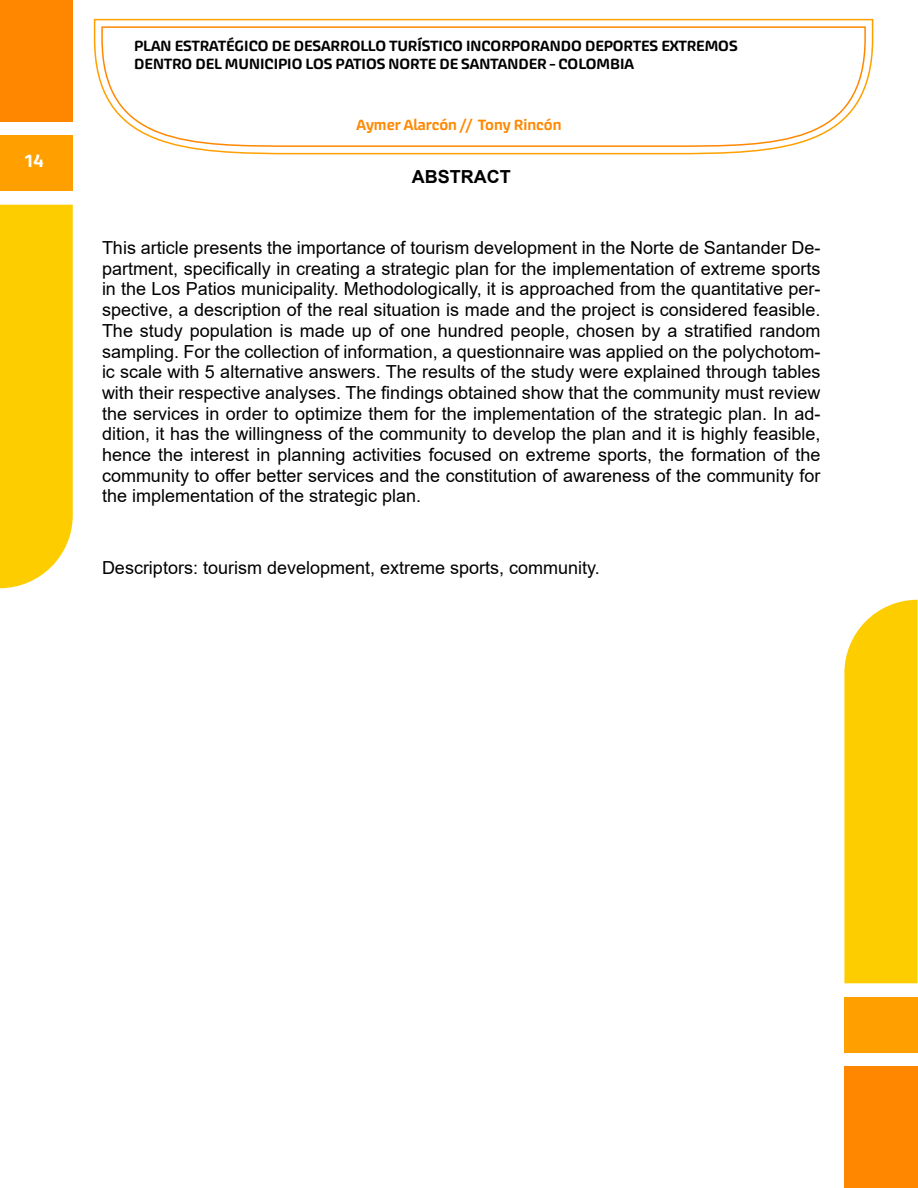
<style>
.page{position:relative;width:918px;height:1188px;background:#fff}
.page>*{position:absolute;margin:0;border:0;box-sizing:border-box;transform-origin:0 0}
.t1{font:18px/20.7px "Arial";color:#000;text-align:justify}
.t2{font:700 18px "Arial";color:#000}
.t3{font:500 18px "Akceler Aalt";color:#fff}
.t4{font:500 15px/18px "Akceler Aalt";color:#000}
.t5{font:500 15px "Akceler Aalt";color:#f80}
</style>
<div class="page">
<div style="left:0;top:0;width:73px;height:122px;background:#ff8700"></div>
<div style="left:0;top:135px;width:73px;height:56px;background:#ffa000"></div>
<div style="left:0;top:205px;width:73px;height:383px;background:#fecd00"></div>
<div style="left:844px;top:1066px;width:74px;height:122px;background:#ff8700"></div>
<div style="left:844px;top:997px;width:74px;height:56px;background:#ffa000"></div>
<div style="left:844px;top:600px;width:74px;height:383px;background:#fecd00"></div>
<svg style="left:93px;top:18px;width:781px;height:137px"></svg>
<svg style="left:101px;top:26px;width:766px;height:122px"></svg>
<p class="t3" style="left:25px;top:147px;width:20px">14</p>
<p class="t4" style="left:134px;top:36px;width:605px">PLAN ESTRATÉGICO DE DESARROLLO TURÍSTICO INCORPORANDO DEPORTES EXTREMOS<br>DENTRO DEL MUNICIPIO LOS PATIOS NORTE DE SANTANDER – COLOMBIA</p>
<p class="t5" style="left:356px;top:114px;width:207px">Aymer Alarcón // Tony Rincón</p>
<p class="t2" style="left:412px;top:164px;width:100px">ABSTRACT</p>
<p class="t1" style="left:102px;top:237px;width:720px">This article presents the importance of tourism development in the Norte de Santander De&shy;partment, specifically in creating a strategic plan for the implementation of extreme sports in the Los Patios municipality. Methodologically, it is approached from the quantitative per&shy;spective, a description of the real situation is made and the project is considered feasible.<br>The study population is made up of one hundred people, chosen by a stratified random sampling. For the collection of information, a questionnaire was applied on the polychotom&shy;ic scale with 5 alternative answers. The results of the study were explained through tables with their respective analyses. The findings obtained show that the community must review the services in order to optimize them for the implementation of the strategic plan. In ad&shy;dition, it has the willingness of the community to develop the plan and it is highly feasible, hence the interest in planning activities focused on extreme sports, the formation of the community to offer better services and the constitution of awareness of the community for the implementation of the strategic plan.</p>
<p class="t1" style="left:102px;top:557px;width:499px">Descriptors: tourism development, extreme sports, community.</p>
</div>
